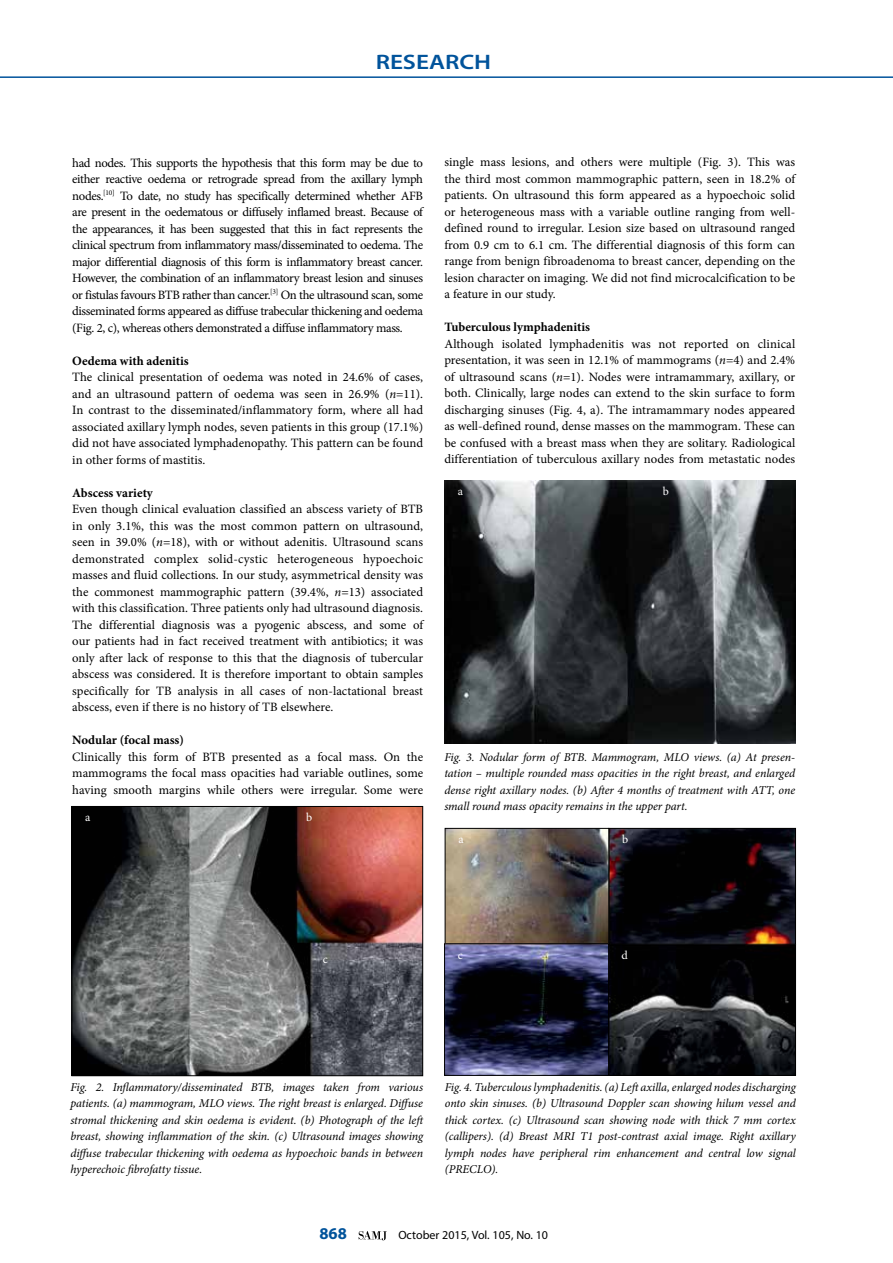
<style>
.page{position:relative;width:893px;height:1263px;background:#fff}
.page>*{position:absolute;margin:0;border:0;box-sizing:border-box;transform-origin:0 0}
.t1{font:600 21px "Myriad Pro";color:#00539b;scale:1.2 1}
.t2{font:700 16.5px "Myriad Pro";color:#00539b}
.t3{font:12.75px/16.5px "Minion Pro";letter-spacing:-.005em;color:#000;text-align:justify}
.t4{font:700 12.75px "Minion Pro";color:#000}
.t5{font:italic 12px/16.5px "Minion Pro";letter-spacing:-.01em;color:#000;text-align:justify}
.t6{font:12px "Myriad Pro";color:#000}
.t7{font:12px "Minion Pro";color:#fff}
.s1{font-style:italic}
</style>
<div class="page">
<hr style="left:0;top:76px;width:893px;height:2px;background:#00539b">
<svg style="left:359px;top:1231px;width:28px;height:9px"></svg>
<img style="left:74px;top:808px;width:347px;height:266px">
<div style="left:72px;top:806px;width:351px;height:270px;border:1px solid #000"></div>
<img style="left:444px;top:480px;width:351px;height:263px">
<img style="left:446px;top:830px;width:348px;height:243px">
<div style="left:609px;top:944px;width:187px;height:131px;border:1px solid #000"></div>
<div style="left:609px;top:828px;width:187px;height:116px;border:1px solid #000"></div>
<div style="left:445px;top:828px;width:164px;height:116px;border:1px solid #000"></div>
<div style="left:444px;top:943px;width:165px;height:132px;border:1px solid #000"></div>
<h1 class="t1" style="left:376px;top:48px;width:98px">RESEARCH</h1>
<p class="t3" style="left:72px;top:154px;width:352px">had nodes. This supports the hypothesis that this form may be due to either reactive oedema or retrograde spread from the axillary lymph nodes.<sup>[10]</sup> To date, no study has specifically determined whether AFB are present in the oedematous or diffusely inflamed breast. Because of the appearances, it has been suggested that this in fact represents the clinical spectrum from inflammatory mass/disseminated to oedema. The major differential diagnosis of this form is inflammatory breast cancer.<br>However, the combination of an inflammatory breast lesion and sinuses or fistulas favours BTB rather than cancer.<sup>[3]</sup> On the ultrasound scan, some disseminated forms appeared as diffuse trabecular thickening and oedema (Fig. 2, c), whereas others demonstrated a diffuse inflammatory mass.</p>
<p class="t4" style="left:72px;top:351px;width:118px">Oedema with adenitis</p>
<p class="t3" style="left:72px;top:369px;width:352px">The clinical presentation of oedema was noted in 24.6% of cases, and an ultrasound pattern of oedema was seen in 26.9% (<span class="s1">n</span>=11).<br>In contrast to the disseminated/inflammatory form, where all had associated axillary lymph nodes, seven patients in this group (17.1%) did not have associated lymphadenopathy. This pattern can be found in other forms of mastitis.</p>
<p class="t4" style="left:72px;top:483px;width:82px">Abscess variety</p>
<p class="t3" style="left:72px;top:501px;width:352px">Even though clinical evaluation classified an abscess variety of BTB in only 3.1%, this was the most common pattern on ultrasound, seen in 39.0% (<span class="s1">n</span>=18), with or without adenitis. Ultrasound scans demonstrated complex solid-cystic heterogeneous hypoechoic masses and fluid collections. In our study, asymmetrical density was the commonest mammographic pattern (39.4%, <span class="s1">n</span>=13) associated with this classification. Three patients only had ultrasound diagnosis.<br>The differential diagnosis was a pyogenic abscess, and some of our patients had in fact received treatment with antibiotics; it was only after lack of response to this that the diagnosis of tubercular abscess was considered. It is therefore important to obtain samples specifically for TB analysis in all cases of non-lactational breast abscess, even if there is no history of TB elsewhere.</p>
<p class="t4" style="left:72px;top:731px;width:113px">Nodular (focal mass)</p>
<p class="t3" style="left:72px;top:748px;width:352px">Clinically this form of BTB presented as a focal mass. On the mammograms the focal mass opacities had variable outlines, some having smooth margins while others were irregular. Some were</p>
<p class="t7" style="left:85px;top:809px;width:7px">a</p>
<p class="t7" style="left:306px;top:809px;width:8px">b</p>
<p class="t3" style="left:444px;top:154px;width:352px">single mass lesions, and others were multiple (Fig. 3). This was the third most common mammographic pattern, seen in 18.2% of patients. On ultrasound this form appeared as a hypoechoic solid or heterogeneous mass with a variable outline ranging from well&shy;defined round to irregular. Lesion size based on ultrasound ranged from 0.9 cm to 6.1 cm. The differential diagnosis of this form can range from benign fibroadenoma to breast cancer, depending on the lesion character on imaging. We did not find microcalcification to be a feature in our study.</p>
<p class="t4" style="left:444px;top:318px;width:147px">Tuberculous lymphadenitis</p>
<p class="t3" style="left:444px;top:336px;width:352px">Although isolated lymphadenitis was not reported on clinical presentation, it was seen in 12.1% of mammograms (<span class="s1">n</span>=4) and 2.4% of ultrasound scans (<span class="s1">n</span>=1). Nodes were intramammary, axillary, or both. Clinically, large nodes can extend to the skin surface to form discharging sinuses (Fig. 4, a). The intramammary nodes appeared as well-defined round, dense masses on the mammogram. These can be confused with a breast mass when they are solitary. Radiological differentiation of tuberculous axillary nodes from metastatic nodes</p>
<p class="t7" style="left:458px;top:483px;width:7px">a</p>
<p class="t7" style="left:663px;top:483px;width:8px">b</p>
<p class="t5" style="left:444px;top:748px;width:352px">Fig. 3. Nodular form of BTB. Mammogram, MLO views. (a) At presen&shy;tation – multiple rounded mass opacities in the right breast, and enlarged dense right axillary nodes. (b) After 4 months of treatment with ATT, one small round mass opacity remains in the upper part.</p>
<p class="t7" style="left:458px;top:831px;width:7px">a</p>
<p class="t7" style="left:622px;top:831px;width:8px">b</p>
<p class="t7" style="left:323px;top:951px;width:7px">c</p>
<p class="t7" style="left:458px;top:947px;width:7px">c</p>
<p class="t7" style="left:621px;top:947px;width:8px">d</p>
<p class="t5" style="left:70px;top:1079px;width:356px;text-align:left">Fig. 2. Inflammatory/disseminated BTB, images taken from various patients. (a) mammogram, MLO views. The right breast is enlarged. Diffuse stromal thickening and skin oedema is evident. (b) Photograph of the left breast, showing inflammation of the skin. (c) Ultrasound images showing diffuse trabecular thickening with oedema as hypoechoic bands in between hyperechoic fibrofatty tissue.</p>
<p class="t5" style="left:445px;top:1079px;width:353px">Fig. 4. Tuberculous lymphadenitis. (a) Left axilla, enlarged nodes discharging onto skin sinuses. (b) Ultrasound Doppler scan showing hilum vessel and thick cortex. (c) Ultrasound scan showing node with thick 7 mm cortex (callipers). (d) Breast MRI T1 post-contrast axial image. Right axillary lymph nodes have peripheral rim enhancement and central low signal (PRECLO).</p>
<p class="t2" style="left:319px;top:1223px;width:29px">868</p>
<p class="t6" style="left:398px;top:1228px;width:151px">October 2015, Vol. 105, No. 10</p>
</div>
